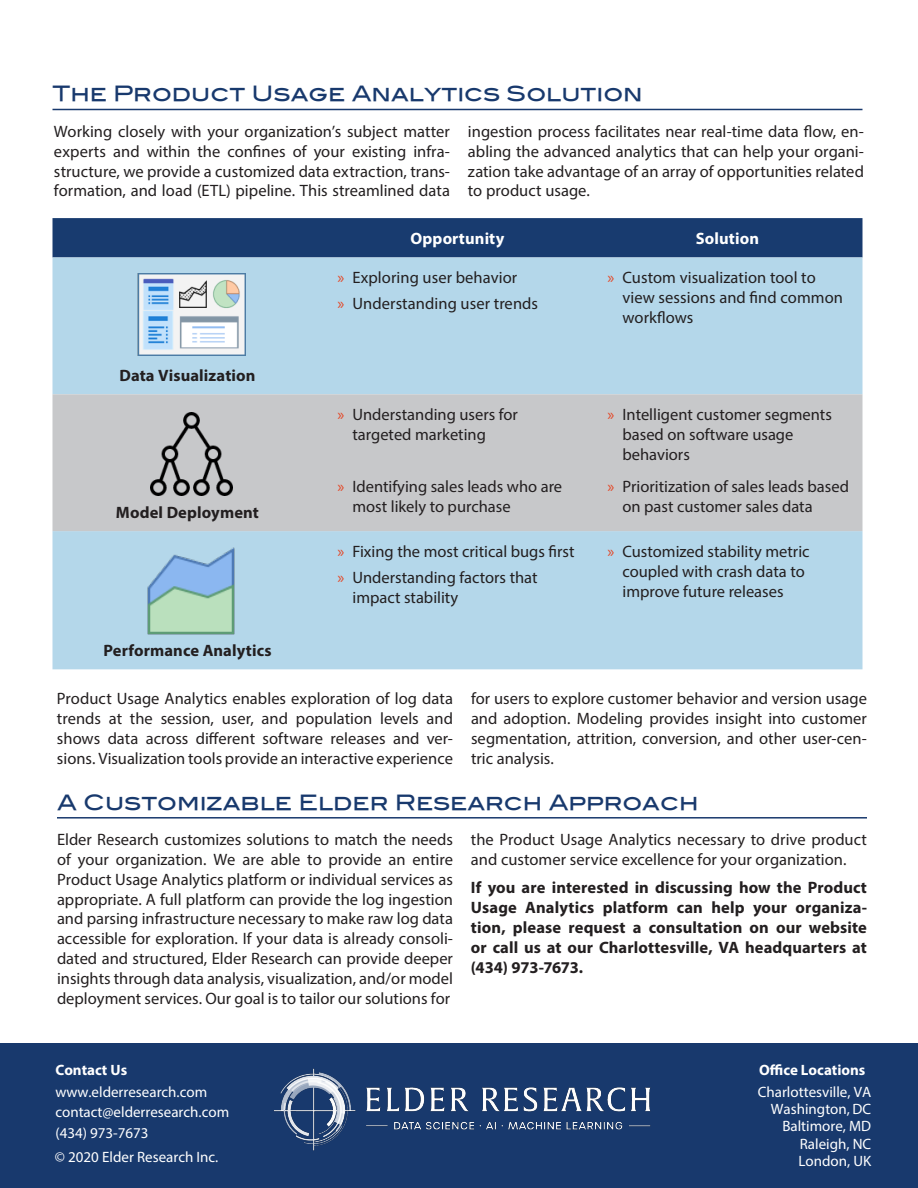
<style>
.page{position:relative;width:918px;height:1188px;background:#fff}
.page>*{position:absolute;margin:0;border:0;box-sizing:border-box;transform-origin:0 0}
.Heading_1{font:21px "Blair Md ITCTT Medium";color:#18396d}
.Body_Text{font:16.5px/19.8px "Myriad Pro";color:#231f20}
.Body_Text-2{font:700 16.5px/19.8px "Myriad Pro";letter-spacing:.005em;color:#231f20;text-align:justify}
.Body_Text-3{font:700 16.5px "Myriad Pro";letter-spacing:.01em;color:#fff}
.t1{font:15px/17.4px "Myriad Pro";color:#fff;text-align:right}
.t2{font:700 15px "Myriad Pro";color:#fff}
.s1{color:#e44726}
</style>
<div class="page">
<div style="left:0;top:1043px;width:918px;height:145px;background:#18396d"></div>
<hr style="left:53px;top:109px;width:810px;height:1px;background:#18396d">
<hr style="left:57px;top:817px;width:810px;height:2px;background:#18396d">
<div style="left:52px;top:218px;width:810px;height:39px;background:#183b6f"></div>
<div style="left:52px;top:257px;width:810px;height:412px;background:#b4d7ea"></div>
<div style="left:52px;top:394px;width:810px;height:137px;background:#c7c8ca"></div>
<img style="left:137px;top:274px;width:108px;height:82px">
<img style="left:150px;top:413px;width:82px;height:82px">
<img style="left:144px;top:544px;width:95px;height:95px">
<img style="left:274px;top:1068px;width:377px;height:83px">
<p class="Heading_1" style="left:53px;top:77px;width:592px">The Product Usage Analytics Solution</p>
<p class="Body_Text" style="left:54px;top:121px;width:398px;text-align:justify">Working closely with your organization’s subject matter experts and within the confines of your existing infra&shy;structure, we provide a customized data extraction, trans&shy;formation, and load (ETL) pipeline. This streamlined data</p>
<p class="Body_Text" style="left:468px;top:121px;width:398px;text-align:justify">ingestion process facilitates near real-time data flow, en&shy;abling the advanced analytics that can help your organi&shy;zation take advantage of an array of opportunities related to product usage.</p>
<p class="Body_Text-3" style="left:411px;top:228px;width:95px">Opportunity</p>
<p class="Body_Text-3" style="left:696px;top:228px;width:65px">Solution</p>
<p class="Body_Text-2" style="left:119px;top:365px;width:138px">Data Visualization</p>
<p class="Body_Text-2" style="left:116px;top:502px;width:145px">Model Deployment</p>
<p class="Body_Text-2" style="left:103px;top:640px;width:170px">Performance Analytics</p>
<p class="Body_Text" style="left:338px;top:268px;width:181px"><span class="s1">»</span> Exploring user behavior</p>
<p class="Body_Text" style="left:338px;top:293px;width:202px"><span class="s1">»</span> Understanding user trends</p>
<p class="Body_Text" style="left:622px;top:268px;width:222px;text-indent:-15px"><span class="s1">»</span> Custom visualization tool to view sessions and find common workflows</p>
<p class="Body_Text" style="left:352px;top:405px;width:167px;text-indent:-15px"><span class="s1">»</span> Understanding users for targeted marketing</p>
<p class="Body_Text" style="left:622px;top:405px;width:211px;text-indent:-15px"><span class="s1">»</span> Intelligent customer segments based on software usage behaviors</p>
<p class="Body_Text" style="left:352px;top:477px;width:211px;text-indent:-15px"><span class="s1">»</span> Identifying sales leads who are most likely to purchase</p>
<p class="Body_Text" style="left:622px;top:477px;width:228px;text-indent:-15px"><span class="s1">»</span> Prioritization of sales leads based on past customer sales data</p>
<p class="Body_Text" style="left:338px;top:541px;width:239px"><span class="s1">»</span> Fixing the most critical bugs first</p>
<p class="Body_Text" style="left:352px;top:567px;width:187px;text-indent:-15px"><span class="s1">»</span> Understanding factors that impact stability</p>
<p class="Body_Text" style="left:622px;top:541px;width:189px;text-indent:-15px"><span class="s1">»</span> Customized stability metric coupled with crash data to improve future releases</p>
<p class="Body_Text" style="left:57px;top:689px;width:397px;text-align:justify">Product Usage Analytics enables exploration of log data trends at the session, user, and population levels and shows data across different software releases and ver&shy;sions. Visualization tools provide an interactive experience</p>
<p class="Body_Text" style="left:471px;top:689px;width:397px;text-align:justify">for users to explore customer behavior and version usage and adoption. Modeling provides insight into customer segmentation, attrition, conversion, and other user-cen&shy;tric analysis.</p>
<p class="Heading_1" style="left:57px;top:785px;width:643px">A Customizable Elder Research Approach</p>
<p class="Body_Text" style="left:57px;top:830px;width:398px;text-align:justify">Elder Research customizes solutions to match the needs of your organization. We are able to provide an entire Product Usage Analytics platform or individual services as appropriate. A full platform can provide the log ingestion and parsing infrastructure necessary to make raw log data accessible for exploration. If your data is already consoli&shy;dated and structured, Elder Research can provide deeper insights through data analysis, visualization, and/or model deployment services. Our goal is to tailor our solutions for</p>
<p class="Body_Text" style="left:471px;top:830px;width:398px">the Product Usage Analytics necessary to drive product and customer service excellence for your organization.</p>
<p class="Body_Text-2" style="left:471px;top:877px;width:398px">If you are interested in discussing how the Product Usage Analytics platform can help your organiza&shy;tion, please request a consultation on our website or call us at our Charlottesville, VA headquarters at (434) 973-7673.</p>
<p class="t2" style="left:55px;top:1060px;width:73px">Contact Us</p>
<p class="t1" style="left:55px;top:1081px;width:175px;line-height:20.9px;text-align:left">www.elderresearch.com contact@elderresearch.com (434) 973-7673</p>
<p class="t1" style="left:55px;top:1148px;width:165px">© 2020 Elder Research Inc.</p>
<p class="t2" style="left:759px;top:1060px;width:108px">Office Locations</p>
<p class="t1" style="left:758px;top:1083px;width:115px">Charlottesville, VA<br>Washington, DC<br>Baltimore, MD<br>Raleigh, NC<br>London, UK</p>
</div>
